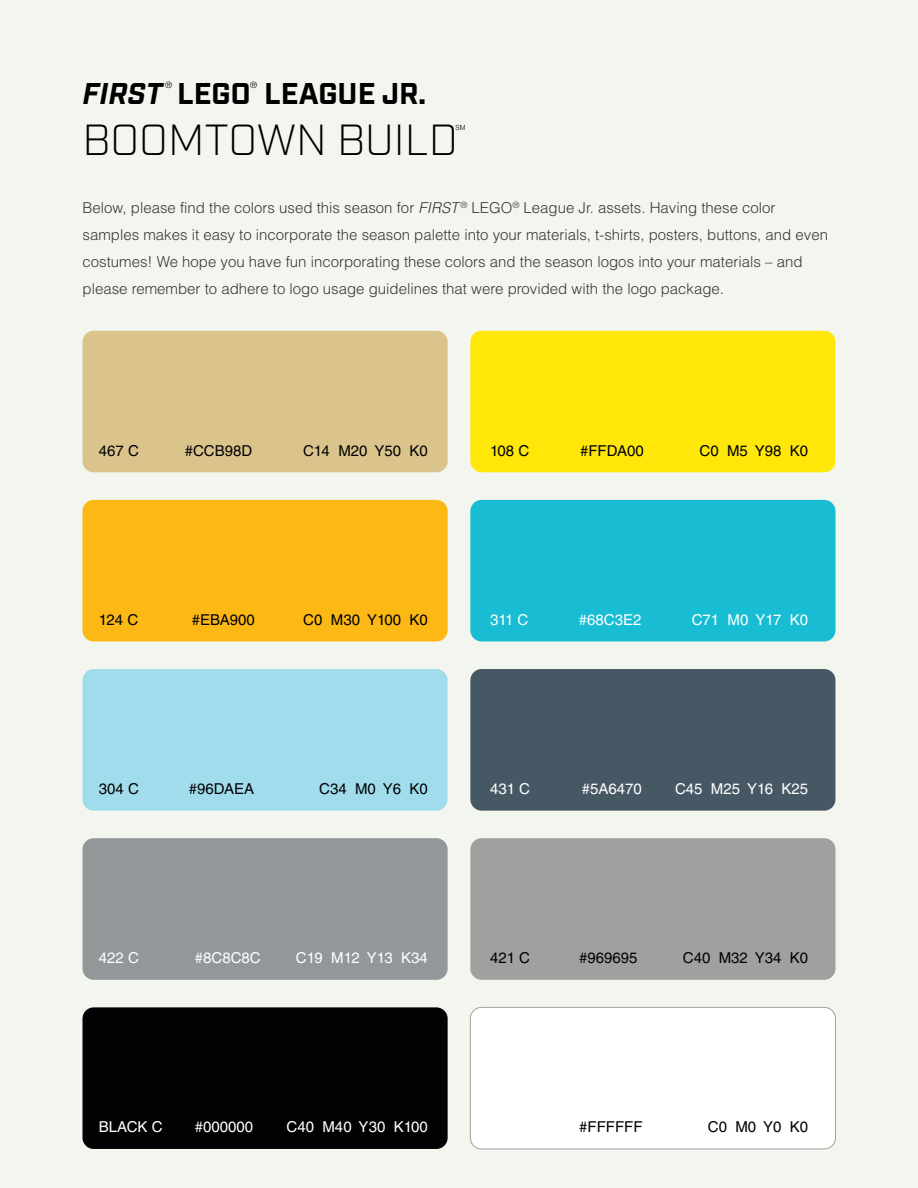
<style>
.page{position:relative;width:918px;height:1188px;background:#f3f6ef}
.page>*{position:absolute;margin:0;border:0;box-sizing:border-box;transform-origin:0 0}
.t1{font:300 43.5px "Industry";color:#000}
.t2{font:700 30px "Industry";color:#000}
.t3{font:italic 700 30px "Industry";color:#000}
.t4{font:300 15px/27px "Helvetica LT Std";color:#363837}
.t5{font:15px "Helvetica LT Std";color:#010203}
.t6{font:15px "Helvetica LT Std";color:#fff}
.t7{font:300 8.7px "Helvetica LT Std";color:#000}
.t8{font:300 7.05px "Helvetica LT Std";color:#000}
.s1{font-style:italic}
</style>
<div class="page">
<div style="left:83px;top:669px;width:365px;height:142px;background:#a1dcec;border-radius:11px"></div>
<div style="left:470px;top:669px;width:365px;height:142px;background:#475865;border-radius:11px"></div>
<div style="left:83px;top:500px;width:365px;height:141px;background:#fcb814;border-radius:11px"></div>
<div style="left:470px;top:500px;width:365px;height:141px;background:#18bdd4;border-radius:11px"></div>
<div style="left:83px;top:331px;width:365px;height:141px;background:#dbc38c;border-radius:11px"></div>
<div style="left:470px;top:331px;width:365px;height:141px;background:#ffe709;border-radius:11px"></div>
<div style="left:83px;top:838px;width:365px;height:142px;background:#929799;border-radius:11px"></div>
<div style="left:470px;top:838px;width:365px;height:142px;background:#a0a09e;border-radius:11px"></div>
<div style="left:470px;top:1007px;width:365px;height:142px;background:#fff;border-radius:11px"></div>
<div style="left:470px;top:1007px;width:366px;height:142px;border:1px solid #a0a09e;border-radius:11px"></div>
<div style="left:83px;top:1007px;width:365px;height:142px;background:#010203;border-radius:11px"></div>
<h2 class="t3" style="left:83px;top:75px;width:82px">FIRST</h2>
<p class="t7" style="left:165px;top:80px;width:8px">®</p>
<h2 class="t2" style="left:177px;top:75px;width:75px">LEGO</h2>
<p class="t7" style="left:250px;top:80px;width:8px">®</p>
<h2 class="t2" style="left:264px;top:75px;width:163px">LEAGUE JR.</h2>
<h1 class="t1" style="left:83px;top:114px;width:377px">BOOMTOWN BUILD</h1>
<p class="t8" style="left:456px;top:123px;width:12px">SM</p>
<p class="t4" style="left:83px;top:194px;width:747px">Below, please find the colors used this season for <span class="s1">FIRST</span> <sup>®</sup> LEGO<sup>®</sup> League Jr. assets. Having these color samples makes it easy to incorporate the season palette into your materials, t-shirts, posters, buttons, and even costumes! We hope you have fun incorporating these colors and the season logos into your materials – and please remember to adhere to logo usage guidelines that were provided with the logo package.</p>
<p class="t5" style="left:99px;top:442px;width:42px">467 C</p>
<p class="t5" style="left:185px;top:442px;width:69px">#CCB98D</p>
<p class="t5" style="left:303px;top:442px;width:126px">C14 M20 Y50 K0</p>
<p class="t5" style="left:490px;top:442px;width:41px">108 C</p>
<p class="t5" style="left:580px;top:442px;width:65px">#FFDA00</p>
<p class="t5" style="left:700px;top:442px;width:110px">C0 M5 Y98 K0</p>
<p class="t5" style="left:99px;top:611px;width:41px">124 C</p>
<p class="t5" style="left:192px;top:611px;width:65px">#EBA900</p>
<p class="t5" style="left:303px;top:611px;width:126px">C0 M30 Y100 K0</p>
<p class="t6" style="left:490px;top:611px;width:40px">311 C</p>
<p class="t6" style="left:579px;top:611px;width:64px">#68C3E2</p>
<p class="t6" style="left:692px;top:611px;width:118px">C71 M0 Y17 K0</p>
<p class="t5" style="left:99px;top:780px;width:42px">304 C</p>
<p class="t5" style="left:189px;top:780px;width:67px">#96DAEA</p>
<p class="t5" style="left:319px;top:780px;width:110px">C34 M0 Y6 K0</p>
<p class="t6" style="left:490px;top:780px;width:42px">431 C</p>
<p class="t6" style="left:582px;top:780px;width:62px">#5A6470</p>
<p class="t6" style="left:675px;top:780px;width:135px">C45 M25 Y16 K25</p>
<p class="t6" style="left:99px;top:949px;width:42px">422 C</p>
<p class="t6" style="left:195px;top:949px;width:67px">#8C8C8C</p>
<p class="t6" style="left:296px;top:949px;width:133px">C19 M12 Y13 K34</p>
<p class="t5" style="left:490px;top:949px;width:42px">421 C</p>
<p class="t5" style="left:579px;top:949px;width:60px">#969695</p>
<p class="t5" style="left:683px;top:949px;width:127px">C40 M32 Y34 K0</p>
<p class="t6" style="left:99px;top:1118px;width:65px">BLACK C</p>
<p class="t6" style="left:195px;top:1118px;width:60px">#000000</p>
<p class="t6" style="left:287px;top:1118px;width:143px">C40 M40 Y30 K100</p>
<p class="t5" style="left:579px;top:1118px;width:65px">#FFFFFF</p>
<p class="t5" style="left:708px;top:1118px;width:102px">C0 M0 Y0 K0</p>
</div>
